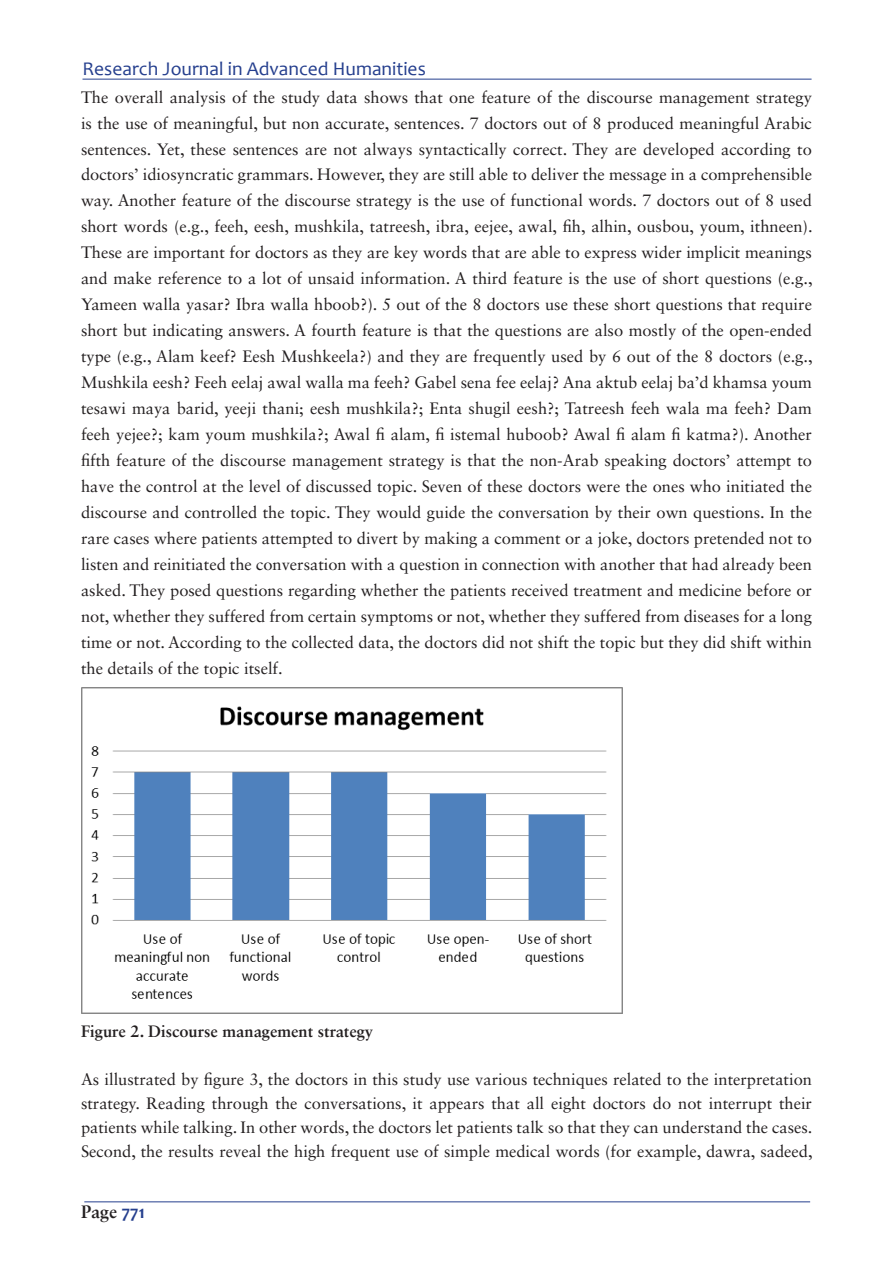
<style>
.page{position:relative;width:893px;height:1263px;background:#fff}
.page>*{position:absolute;margin:0;border:0;box-sizing:border-box;transform-origin:0 0}
.t1{font:19.5px "Candara";color:#253f8e}
.t2{font:700 18px "Sabon";color:#231f20}
.HTML_Preformatted{font:16.5px/26px "Sabon LT Std";color:#231f20;text-align:justify}
.t3{font:700 16.5px "Sabon LT Std";color:#231f20}
.s1{font-family:"Candara";color:#253f8e}
</style>
<div class="page">
<hr style="left:84px;top:1201px;width:726px;height:1px;background:#253f8e">
<hr style="left:82px;top:79px;width:730px;height:1px;background:#253f8e">
<svg style="left:81px;top:998px;width:542px;height:16px"></svg>
<img style="left:81px;top:688px;width:541px;height:325px">
<p class="t1" style="left:82px;top:56px;width:345px">Research Journal in Advanced Humanities</p>
<p class="HTML_Preformatted" style="left:81px;top:84px;width:733px">The overall analysis of the study data shows that one feature of the discourse management strategy is the use of meaningful, but non accurate, sentences. 7 doctors out of 8 produced meaningful Arabic sentences. Yet, these sentences are not always syntactically correct. They are developed according to doctors’ idiosyncratic grammars. However, they are still able to deliver the message in a comprehensible way. Another feature of the discourse strategy is the use of functional words. 7 doctors out of 8 used short words (e.g., feeh, eesh, mushkila, tatreesh, ibra, eejee, awal, fih, alhin, ousbou, youm, ithneen).<br>These are important for doctors as they are key words that are able to express wider implicit meanings and make reference to a lot of unsaid information. A third feature is the use of short questions (e.g., Yameen walla yasar? Ibra walla hboob?). 5 out of the 8 doctors use these short questions that require short but indicating answers. A fourth feature is that the questions are also mostly of the open-ended type (e.g., Alam keef? Eesh Mushkeela?) and they are frequently used by 6 out of the 8 doctors (e.g., Mushkila eesh? Feeh eelaj awal walla ma feeh? Gabel sena fee eelaj? Ana aktub eelaj ba’d khamsa youm tesawi maya barid, yeeji thani; eesh mushkila?; Enta shugil eesh?; Tatreesh feeh wala ma feeh? Dam feeh yejee?; kam youm mushkila?; Awal fi alam, fi istemal huboob? Awal fi alam fi katma?). Another fifth feature of the discourse management strategy is that the non-Arab speaking doctors’ attempt to have the control at the level of discussed topic. Seven of these doctors were the ones who initiated the discourse and controlled the topic. They would guide the conversation by their own questions. In the rare cases where patients attempted to divert by making a comment or a joke, doctors pretended not to listen and reinitiated the conversation with a question in connection with another that had already been asked. They posed questions regarding whether the patients received treatment and medicine before or not, whether they suffered from certain symptoms or not, whether they suffered from diseases for a long time or not. According to the collected data, the doctors did not shift the topic but they did shift within the details of the topic itself.</p>
<p class="t3" style="left:81px;top:1021px;width:294px">Figure 2. Discourse management strategy</p>
<p class="HTML_Preformatted" style="left:81px;top:1067px;width:733px;line-height:24px">As illustrated by figure 3, the doctors in this study use various techniques related to the interpretation strategy. Reading through the conversations, it appears that all eight doctors do not interrupt their patients while talking. In other words, the doctors let patients talk so that they can understand the cases.<br>Second, the results reveal the high frequent use of simple medical words (for example, dawra, sadeed,</p>
<p class="t2" style="left:81px;top:1201px;width:65px">Page <span class="s1">771</span></p>
</div>
